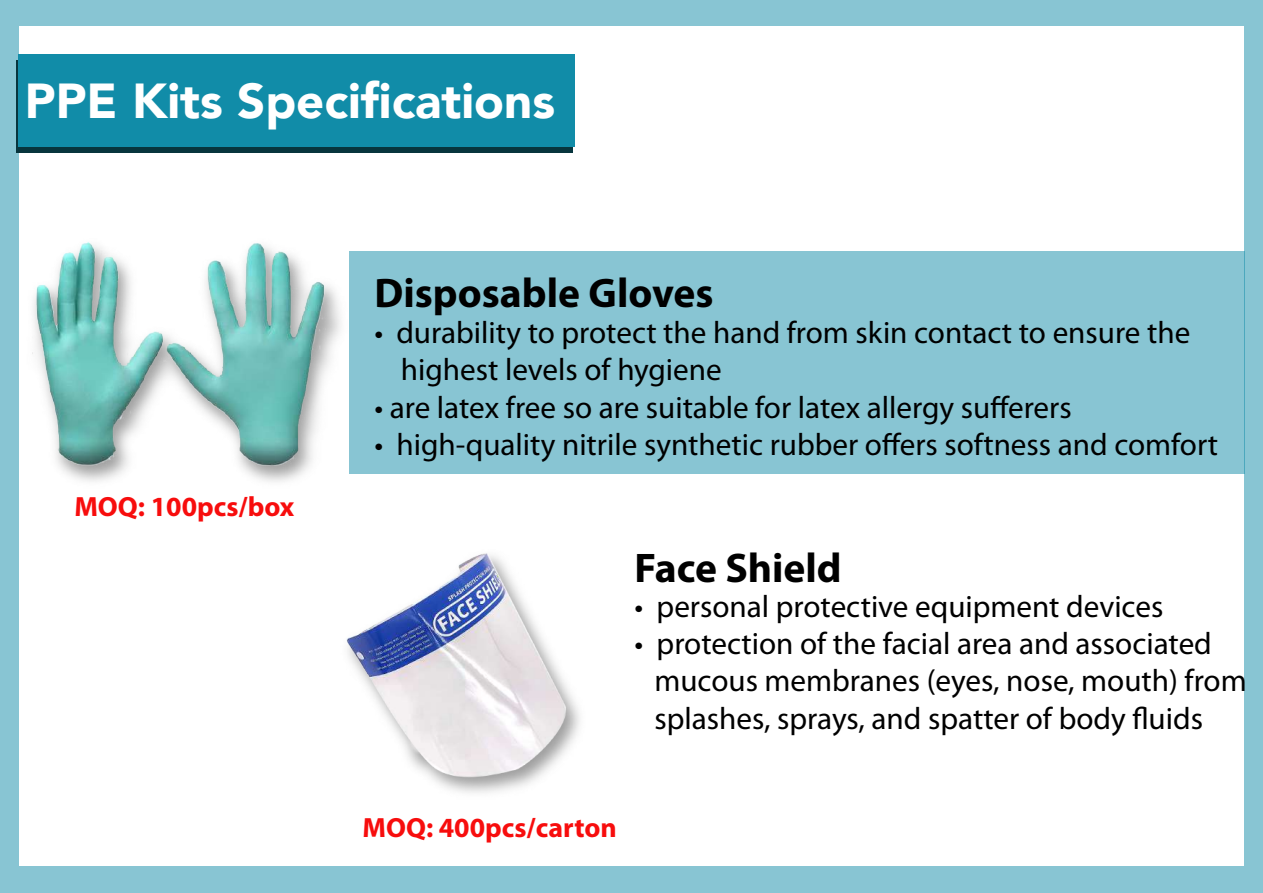
<style>
.page{position:relative;width:1263px;height:893px;background:#88c5d3}
.page>*{position:absolute;margin:0;border:0;box-sizing:border-box;transform-origin:0 0}
.t1{font:900 49.05px "Avenir LT";color:#fff}
.t2{font:700 41.55px "Myriad Pro";color:#000}
.t3{font:condensed 31.2px/37.3px "Myriad Pro";color:#000}
.t4{font:700 27.9px "Myriad Pro";color:#f70d0d}
</style>
<div class="page">
<div style="left:19px;top:27px;width:1224px;height:839px;background:#fff"></div>
<svg style="left:16px;top:60px;width:557px;height:92px;background:#08424d"></svg>
<div style="left:18px;top:54px;width:556px;height:92px;background:#118ca8"></div>
<img style="left:344px;top:552px;width:225px;height:226px">
<div style="left:350px;top:251px;width:895px;height:222px;background:#88c5d3"></div>
<img style="left:32px;top:241px;width:296px;height:232px">
<h1 class="t1" style="left:25px;top:71px;width:532px">PPE Kits Specifications</h1>
<h2 class="t2" style="left:374px;top:266px;width:340px">Disposable Gloves</h2>
<p class="t4" style="left:74px;top:488px;width:221px">MOQ: 100pcs/box</p>
<p class="t3" style="left:401px;top:315px;width:791px;text-indent:-26px">• durability to protect the hand from skin contact to ensure the highest levels of hygiene</p>
<p class="t3" style="left:374px;top:389px;width:699px">• are latex free so are suitable for latex allergy sufferers</p>
<p class="t3" style="left:374px;top:427px;width:845px">• high-quality nitrile synthetic rubber offers softness and comfort</p>
<h2 class="t2" style="left:635px;top:540px;width:209px">Face Shield</h2>
<p class="t3" style="left:635px;top:588px;width:530px">• personal protective equipment devices</p>
<p class="t3" style="left:654px;top:625px;width:594px;text-indent:-20px">• protection of the facial area and associated mucous membranes (eyes, nose, mouth) from splashes, sprays, and spatter of body fluids</p>
<p class="t4" style="left:362px;top:809px;width:256px">MOQ: 400pcs/carton</p>
</div>
